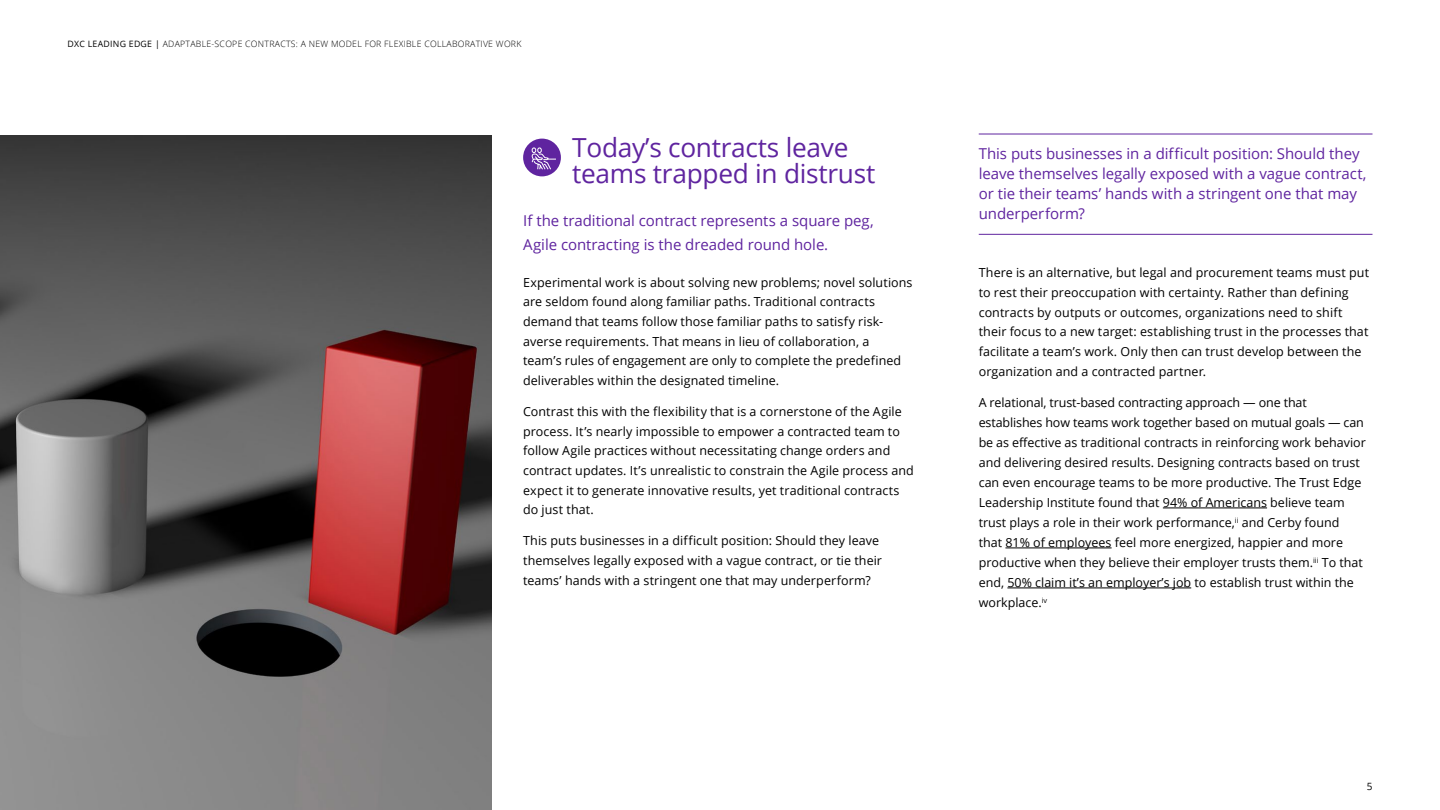
<style>
.page{position:relative;width:1440px;height:810px;background:#fff}
.page>*{position:absolute;margin:0;border:0;box-sizing:border-box;transform-origin:0 0}
.t1{font:26.25px/26.2px "Open Sans";letter-spacing:-.01em;color:#5f249f}
.t2{font:15px/20px "Open Sans";letter-spacing:-.005em;color:#5f249f}
.t3{font:12.5px/19.8px "Open Sans";letter-spacing:.005em;color:#000}
.t4{font:10px "Open Sans";color:#000}
.t5{font:300 8.75px "Open Sans";letter-spacing:.03em;color:#000}
.s1{font-weight:400}
</style>
<div class="page">
<hr style="left:979px;top:134px;width:393px;height:1px;background:#5f249f">
<hr style="left:979px;top:234px;width:393px;height:1px;background:#5f249f">
<hr style="left:1163px;top:508px;width:104px;height:1px;background:#000">
<hr style="left:1005px;top:548px;width:107px;height:1px;background:#000">
<hr style="left:1007px;top:588px;width:184px;height:1px;background:#000">
<img style="left:0;top:135px;width:491px;height:675px">
<div style="left:523px;top:139px;width:38px;height:37px;background:#5f249f;border-radius:50%"></div>
<svg style="left:532px;top:147px;width:24px;height:23px"></svg>
<p class="t5" style="left:68px;top:38px;width:456px"><span class="s1">DXC LEADING EDGE |</span> ADAPTABLE-SCOPE CONTRACTS: A NEW MODEL FOR FLEXIBLE COLLABORATIVE WORK</p>
<h1 class="t1" style="left:572px;top:134px;width:305px">Today’s contracts leave teams trapped in distrust</h1>
<p class="t2" style="left:523px;top:209px;width:352px;line-height:23.8px">If the traditional contract represents a square peg,<br>Agile contracting is the dreaded round hole.</p>
<p class="t3" style="left:523px;top:272px;width:391px">Experimental work is about solving new problems; novel solutions are seldom found along familiar paths. Traditional contracts demand that teams follow those familiar paths to satisfy risk&shy;averse requirements. That means in lieu of collaboration, a<br>team’s rules of engagement are only to complete the predefined deliverables within the designated timeline.</p>
<p class="t3" style="left:523px;top:401px;width:392px">Contrast this with the flexibility that is a cornerstone of the Agile process. It’s nearly impossible to empower a contracted team to follow Agile practices without necessitating change orders and contract updates. It’s unrealistic to constrain the Agile process and expect it to generate innovative results, yet traditional contracts do just that.</p>
<p class="t3" style="left:523px;top:531px;width:360px">This puts businesses in a difficult position: Should they leave themselves legally exposed with a vague contract, or tie their teams’ hands with a stringent one that may underperform?</p>
<p class="t2" style="left:979px;top:143px;width:389px">This puts businesses in a difficult position: Should they leave themselves legally exposed with a vague contract, or tie their teams’ hands with a stringent one that may underperform?</p>
<p class="t3" style="left:979px;top:263px;width:392px">There is an alternative, but legal and procurement teams must put to rest their preoccupation with certainty. Rather than defining contracts by outputs or outcomes, organizations need to shift their focus to a new target: establishing trust in the processes that facilitate a team’s work. Only then can trust develop between the organization and a contracted partner.</p>
<p class="t3" style="left:979px;top:392px;width:389px">A relational, trust-based contracting approach — one that establishes how teams work together based on mutual goals — can be as effective as traditional contracts in reinforcing work behavior and delivering desired results. Designing contracts based on trust can even encourage teams to be more productive. The Trust Edge Leadership Institute found that 94% of Americans believe team trust plays a role in their work performance,<sup>ii</sup> and Cerby found that 81% of employees feel more energized, happier and more productive when they believe their employer trusts them.<sup>iii</sup> To that end, 50% claim it’s an employer’s job to establish trust within the workplace.<sup>iv</sup></p>
<p class="t4" style="left:1367px;top:779px;width:7px">5</p>
</div>
